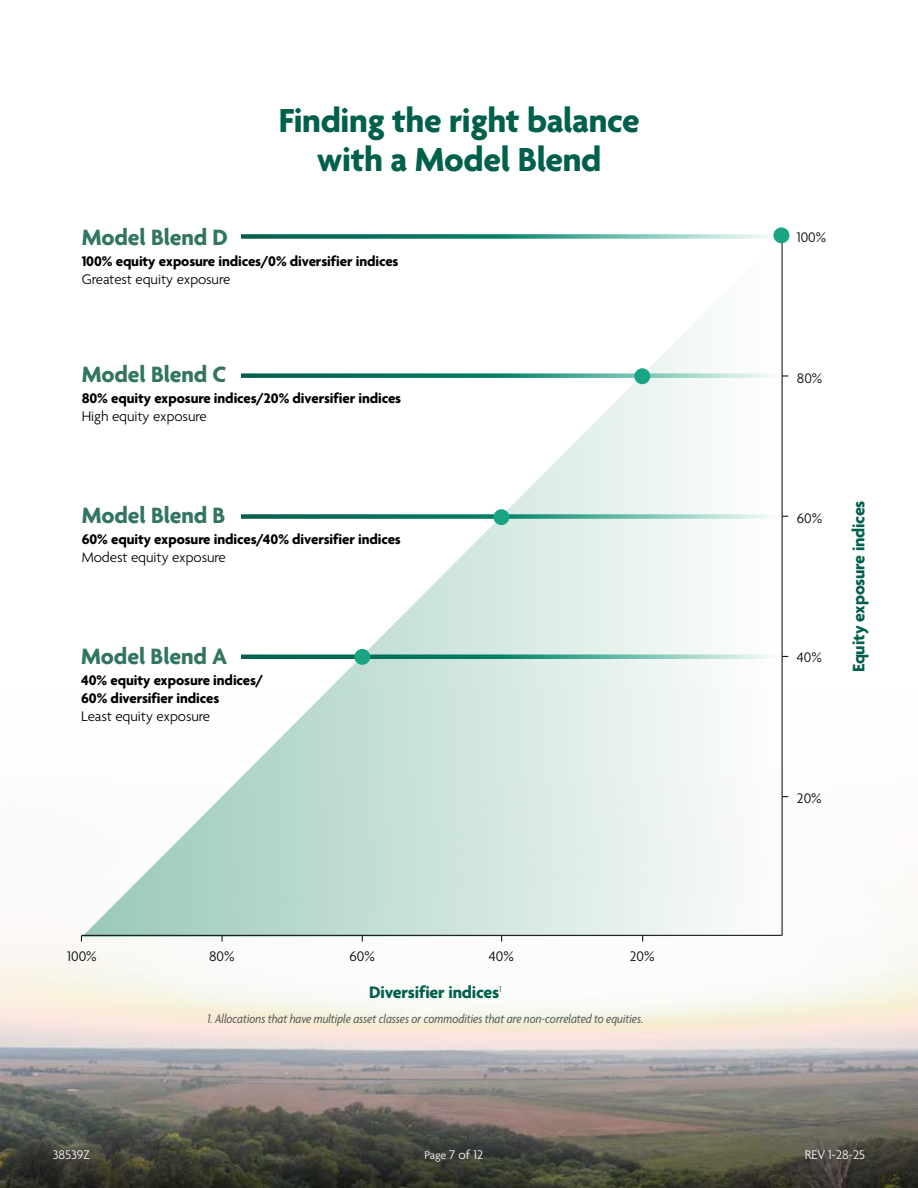
<style>
.page{position:relative;width:918px;height:1188px;background:#fff}
.page>*{position:absolute;margin:0;border:0;box-sizing:border-box;transform-origin:0 0}
.t1{font:700 36px/39px "Agenda";letter-spacing:-.01em;color:#00604b;text-align:center}
.t2{font:700 24px "Agenda";letter-spacing:-.005em;color:#327563}
.t3{font:700 18px "Agenda";letter-spacing:-.01em;color:#00604b}
.t4{font:700 15px/18px "Agenda";letter-spacing:-.005em;color:#000}
.t5{font:300 15px "Agenda";letter-spacing:-.005em;color:#000}
.t6{font:italic condensed 13.5px "Agenda";color:#58595b}
.t7{font:300 13.5px "Agenda";letter-spacing:-.01em;color:#fff}
.s1{font-size:12px}
</style>
<div class="page">
<img style="left:0;top:687px;width:918px;height:501px">
<svg style="left:82px;top:242px;width:699px;height:695px"></svg>
<hr style="left:782px;top:235px;width:1px;height:701px;background:#000">
<hr style="left:81px;top:935px;width:701px;height:1px;background:#000">
<svg style="left:241px;top:234px;width:530px;height:5px;background:#53a493"></svg>
<div style="left:773px;top:227px;width:16px;height:16px;background:#19a583;border-radius:50%"></div>
<svg style="left:241px;top:373px;width:540px;height:5px;background:#52a392"></svg>
<svg style="left:241px;top:514px;width:540px;height:5px;background:#53a492"></svg>
<svg style="left:241px;top:655px;width:540px;height:4px;background:#419b88"></svg>
<div style="left:493px;top:509px;width:16px;height:16px;background:#19a583;border-radius:50%"></div>
<div style="left:634px;top:368px;width:16px;height:16px;background:#19a583;border-radius:50%"></div>
<div style="left:354px;top:649px;width:16px;height:16px;background:#19a583;border-radius:50%"></div>
<h1 class="t1" style="left:279px;top:103px;width:362px">Finding the right balance with a Model Blend</h1>
<h2 class="t2" style="left:82px;top:224px;width:148px">Model Blend D</h2>
<p class="t4" style="left:82px;top:253px;width:318px">100% equity exposure indices/0% diversifier indices</p>
<p class="t5" style="left:82px;top:271px;width:150px">Greatest equity exposure</p>
<h2 class="t2" style="left:82px;top:361px;width:146px">Model Blend C</h2>
<p class="t4" style="left:82px;top:390px;width:321px">80% equity exposure indices/20% diversifier indices</p>
<p class="t5" style="left:82px;top:408px;width:127px">High equity exposure</p>
<h2 class="t2" style="left:82px;top:502px;width:145px">Model Blend B</h2>
<p class="t4" style="left:82px;top:531px;width:321px">60% equity exposure indices/40% diversifier indices</p>
<p class="t5" style="left:82px;top:549px;width:146px">Modest equity exposure</p>
<h2 class="t2" style="left:81px;top:643px;width:147px">Model Blend A</h2>
<p class="t4" style="left:81px;top:672px;width:184px">40% equity exposure indices/<br>60% diversifier indices</p>
<p class="t5" style="left:81px;top:708px;width:130px">Least equity exposure</p>
<p class="t5" style="left:67px;top:948px;width:31px">100%</p>
<p class="t5" style="left:209px;top:948px;width:27px">80%</p>
<p class="t5" style="left:350px;top:948px;width:27px">60%</p>
<p class="t5" style="left:489px;top:948px;width:27px">40%</p>
<p class="t5" style="left:630px;top:948px;width:26px">20%</p>
<p class="t3" style="left:369px;top:983px;width:134px">Diversifier indices<sup>1</sup></p>
<p class="t6" style="left:207px;top:1010px;width:438px">1. Allocations that have multiple asset classes or commodities that are non-correlated to equities.</p>
<p class="t5" style="left:797px;top:229px;width:31px">100%</p>
<p class="t5" style="left:797px;top:370px;width:27px">80%</p>
<p class="t5" style="left:797px;top:510px;width:27px">60%</p>
<p class="t5" style="left:797px;top:649px;width:27px">40%</p>
<p class="t3" style="left:849px;top:672px;width:173px;rotate:-90deg">Equity exposure indices</p>
<p class="t5" style="left:797px;top:790px;width:26px">20%</p>
<p class="t7" style="left:53px;top:1147px;width:39px">38539Z</p>
<p class="t7" style="left:424px;top:1147px;width:60px"><span class="s1">Page</span> 7 of 12</p>
<p class="t7" style="left:805px;top:1147px;width:62px">REV 1-28-25</p>
</div>
